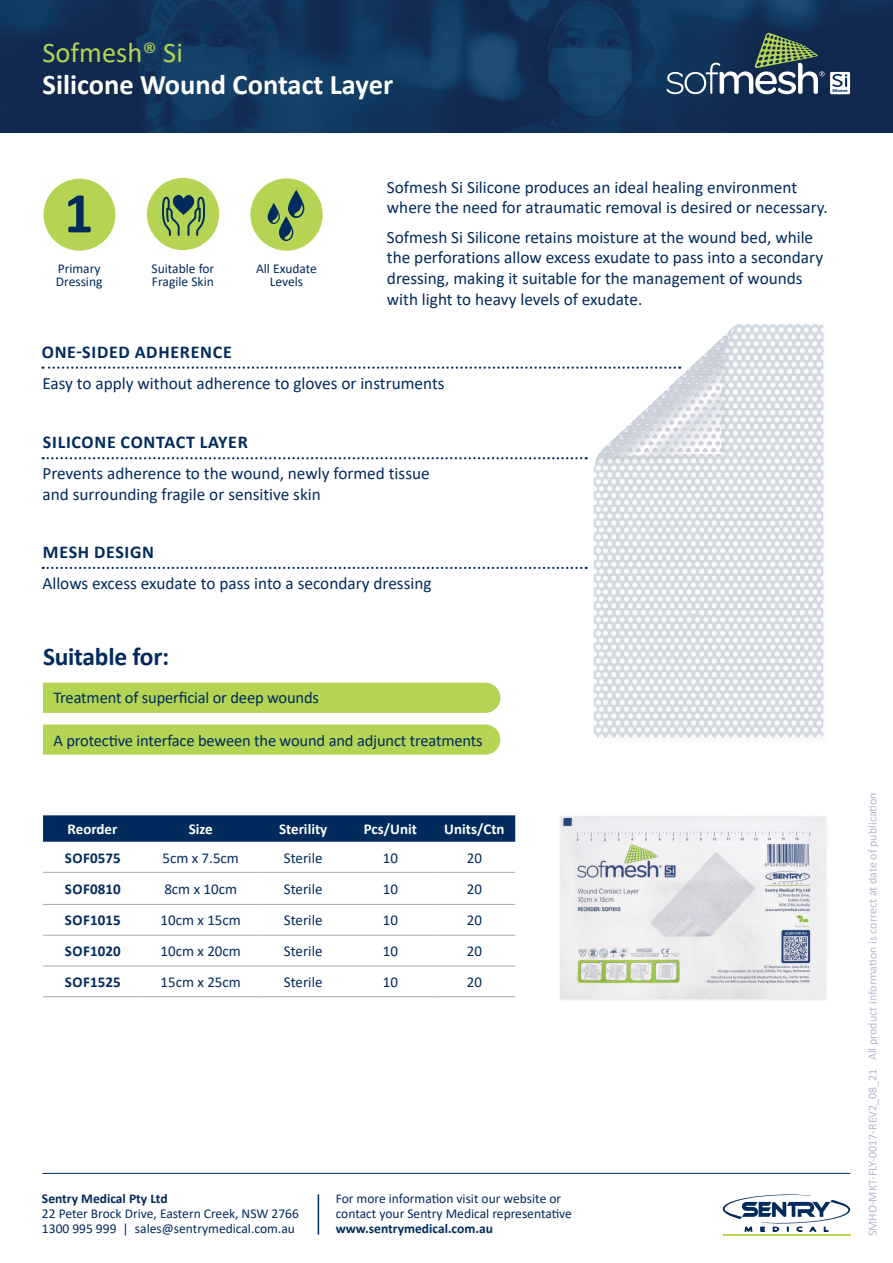
<style>
.page{position:relative;width:893px;height:1263px;background:#fff}
.page>*{position:absolute;margin:0;border:0;box-sizing:border-box;transform-origin:0 0}
.t1{font:700 28.5px "Calibri";color:#fff}
.t2{font:28.5px "Calibri";color:#b5d453}
.Product_Text{font:700 25.5px "Calibri";letter-spacing:-.01em;color:#002b5c}
.Sub_Heading{font:700 18px "Calibri";letter-spacing:.04em;color:#002b5c}
.Description___Main_T{font:17.25px/20.7px "Calibri";color:#002b5c}
.Suitable_For{font:16.5px "Calibri";letter-spacing:-.01em;color:#002b5c}
.t3{font:15px "Calibri";color:#002b5c}
.t4{font:700 15px "Calibri";color:#fff}
.t5{font:700 15px "Calibri";letter-spacing:.01em;color:#002b5c}
.Icon_Text{font:13.5px/13px "Calibri";color:#002b5c}
.t6{font:700 13.5px "Calibri";color:#002b5c}
.t7{font:12px "Calibri";color:#b4bbd1}
.t8{font:700 3.6px "B Preplay";color:#002b5c;scale:1.23 1}
</style>
<div class="page">
<hr style="left:318px;top:1194px;width:1px;height:41px;background:#002b5c">
<hr style="left:723px;top:1234px;width:127px;height:2px;background:#b5d453">
<svg style="left:723px;top:1194px;width:127px;height:37px"></svg>
<hr style="left:42px;top:1173px;width:808px;height:1px;background:#002b5c">
<img style="left:0;top:0;width:893px;height:133px">
<img style="left:560px;top:816px;width:267px;height:184px">
<div style="left:593px;top:324px;width:238px;height:421px;background:#231f20;opacity:.1"></div>
<svg style="left:43px;top:815px;width:472px;height:27px;background:#052f5f"></svg>
<hr style="left:43px;top:872px;width:99px;height:1px;background:#a8a9ad">
<hr style="left:142px;top:872px;width:117px;height:1px;background:#a8a9ad">
<hr style="left:259px;top:872px;width:88px;height:1px;background:#a8a9ad">
<hr style="left:347px;top:872px;width:87px;height:1px;background:#a8a9ad">
<hr style="left:434px;top:872px;width:81px;height:1px;background:#a8a9ad">
<hr style="left:43px;top:904px;width:99px;height:1px;background:#a8a9ad">
<hr style="left:142px;top:904px;width:117px;height:1px;background:#a8a9ad">
<hr style="left:259px;top:904px;width:88px;height:1px;background:#a8a9ad">
<hr style="left:347px;top:904px;width:87px;height:1px;background:#a8a9ad">
<hr style="left:434px;top:904px;width:81px;height:1px;background:#a8a9ad">
<hr style="left:43px;top:935px;width:99px;height:1px;background:#a8a9ad">
<hr style="left:142px;top:935px;width:117px;height:1px;background:#a8a9ad">
<hr style="left:259px;top:935px;width:88px;height:1px;background:#a8a9ad">
<hr style="left:347px;top:935px;width:87px;height:1px;background:#a8a9ad">
<hr style="left:434px;top:935px;width:81px;height:1px;background:#a8a9ad">
<hr style="left:43px;top:966px;width:99px;height:1px;background:#a8a9ad">
<hr style="left:142px;top:966px;width:117px;height:1px;background:#a8a9ad">
<hr style="left:259px;top:966px;width:88px;height:1px;background:#a8a9ad">
<hr style="left:347px;top:966px;width:87px;height:1px;background:#a8a9ad">
<hr style="left:434px;top:966px;width:81px;height:1px;background:#a8a9ad">
<hr style="left:43px;top:996px;width:99px;height:1px;background:#a8a9ad">
<hr style="left:142px;top:996px;width:117px;height:1px;background:#a8a9ad">
<hr style="left:259px;top:996px;width:88px;height:1px;background:#a8a9ad">
<hr style="left:347px;top:996px;width:87px;height:1px;background:#a8a9ad">
<hr style="left:434px;top:996px;width:81px;height:1px;background:#a8a9ad">
<svg style="left:43px;top:567px;width:544px;height:2px"></svg>
<svg style="left:42px;top:324px;width:769px;height:176px"></svg>
<div style="left:43px;top:683px;width:457px;height:30px;background:#b5d453"></div>
<svg style="left:43px;top:724px;width:457px;height:31px;background:#b7d558"></svg>
<svg style="left:667px;top:32px;width:157px;height:62px;background:#415a6c"></svg>
<div style="left:830px;top:72px;width:20px;height:22px;background:#fff"></div>
<svg style="left:832px;top:74px;width:15px;height:13px"></svg>
<div style="left:43px;top:179px;width:72px;height:72px;background:#b5d453;border-radius:50%"></div>
<svg style="left:68px;top:195px;width:23px;height:37px"></svg>
<div style="left:147px;top:178px;width:72px;height:72px;background:#b5d453;border-radius:50%"></div>
<svg style="left:162px;top:195px;width:43px;height:41px"></svg>
<div style="left:250px;top:178px;width:73px;height:73px;background:#b5d453;border-radius:50%"></div>
<svg style="left:268px;top:190px;width:36px;height:51px"></svg>
<p class="t2" style="left:43px;top:33px;width:142px">Sofmesh® Si</p>
<p class="t1" style="left:43px;top:64px;width:352px">Silicone Wound Contact Layer</p>
<p class="t8" style="left:832px;top:88px;width:14px">Silicone</p>
<p class="Icon_Text" style="left:151px;top:261px;width:64px">Suitable for<br>Fragile Skin</p>
<p class="Icon_Text" style="left:56px;top:261px;width:48px">Primary<br>Dressing</p>
<p class="Icon_Text" style="left:256px;top:261px;width:62px;text-align:center">All Exudate<br>Levels</p>
<p class="Description___Main_T" style="left:387px;top:176px;width:442px">Sofmesh Si Silicone produces an ideal healing environment where the need for atraumatic removal is desired or necessary.</p>
<p class="Description___Main_T" style="left:387px;top:226px;width:438px">Sofmesh Si Silicone retains moisture at the wound bed, while the perforations allow excess exudate to pass into a secondary dressing, making it suitable for the management of wounds with light to heavy levels of exudate.</p>
<p class="Sub_Heading" style="left:42px;top:340px;width:191px">ONE-SIDED ADHERENCE</p>
<p class="Description___Main_T" style="left:42px;top:372px;width:404px">Easy to apply without adherence to gloves or instruments</p>
<p class="Sub_Heading" style="left:43px;top:430px;width:206px">SILICONE CONTACT LAYER</p>
<p class="Description___Main_T" style="left:42px;top:463px;width:389px">Prevents adherence to the wound, newly formed tissue and surrounding fragile or sensitive skin</p>
<p class="Sub_Heading" style="left:43px;top:539px;width:113px">MESH DESIGN</p>
<p class="Description___Main_T" style="left:42px;top:573px;width:391px">Allows excess exudate to pass into a secondary dressing</p>
<p class="Product_Text" style="left:43px;top:638px;width:128px">Suitable for:</p>
<p class="Suitable_For" style="left:53px;top:686px;width:267px">Treatment of superficial or deep wounds</p>
<p class="Suitable_For" style="left:53px;top:729px;width:431px">A protective interface beween the wound and adjunct treatments</p>
<p class="t4" style="left:68px;top:818px;width:51px">Reorder</p>
<p class="t4" style="left:189px;top:818px;width:26px">Size</p>
<p class="t4" style="left:279px;top:818px;width:50px">Sterility</p>
<p class="t4" style="left:364px;top:818px;width:55px">Pcs/Unit</p>
<p class="t4" style="left:444px;top:818px;width:62px">Units/Ctn</p>
<p class="t5" style="left:65px;top:847px;width:58px">SOF0575</p>
<p class="t3" style="left:162px;top:847px;width:78px">5cm x 7.5cm</p>
<p class="t3" style="left:284px;top:847px;width:40px">Sterile</p>
<p class="t3" style="left:383px;top:847px;width:17px">10</p>
<p class="t3" style="left:467px;top:847px;width:17px">20</p>
<p class="t5" style="left:65px;top:878px;width:58px">SOF0810</p>
<p class="t3" style="left:164px;top:878px;width:74px">8cm x 10cm</p>
<p class="t3" style="left:284px;top:878px;width:40px">Sterile</p>
<p class="t3" style="left:383px;top:878px;width:17px">10</p>
<p class="t3" style="left:467px;top:878px;width:17px">20</p>
<p class="t5" style="left:65px;top:910px;width:58px">SOF1015</p>
<p class="t3" style="left:161px;top:910px;width:82px">10cm x 15cm</p>
<p class="t3" style="left:284px;top:910px;width:40px">Sterile</p>
<p class="t3" style="left:383px;top:910px;width:17px">10</p>
<p class="t3" style="left:467px;top:910px;width:17px">20</p>
<p class="t5" style="left:65px;top:941px;width:58px">SOF1020</p>
<p class="t3" style="left:161px;top:941px;width:82px">10cm x 20cm</p>
<p class="t3" style="left:284px;top:941px;width:40px">Sterile</p>
<p class="t3" style="left:383px;top:941px;width:17px">10</p>
<p class="t3" style="left:467px;top:941px;width:17px">20</p>
<p class="t5" style="left:65px;top:971px;width:58px">SOF1525</p>
<p class="t3" style="left:161px;top:972px;width:82px">15cm x 25cm</p>
<p class="t3" style="left:284px;top:972px;width:40px">Sterile</p>
<p class="t3" style="left:383px;top:972px;width:17px">10</p>
<p class="t3" style="left:467px;top:972px;width:17px">20</p>
<p class="t6" style="left:42px;top:1189px;width:127px">Sentry Medical Pty Ltd</p>
<p class="Icon_Text" style="left:42px;top:1206px;width:258px;line-height:15px">22 Peter Brock Drive, Eastern Creek, NSW 2766<br>1300 995 999 | sales@sentrymedical.com.au</p>
<p class="Icon_Text" style="left:336px;top:1191px;width:238px;line-height:15px">For more information visit our website or contact your Sentry Medical representative</p>
<p class="t6" style="left:336px;top:1219px;width:159px">www.sentrymedical.com.au</p>
<p class="t7" style="left:864px;top:1236px;width:445px;rotate:-90deg">SMHO-MKT-FLY-0017-REV2_08_21 All product information is correct at date of publication</p>
</div>
